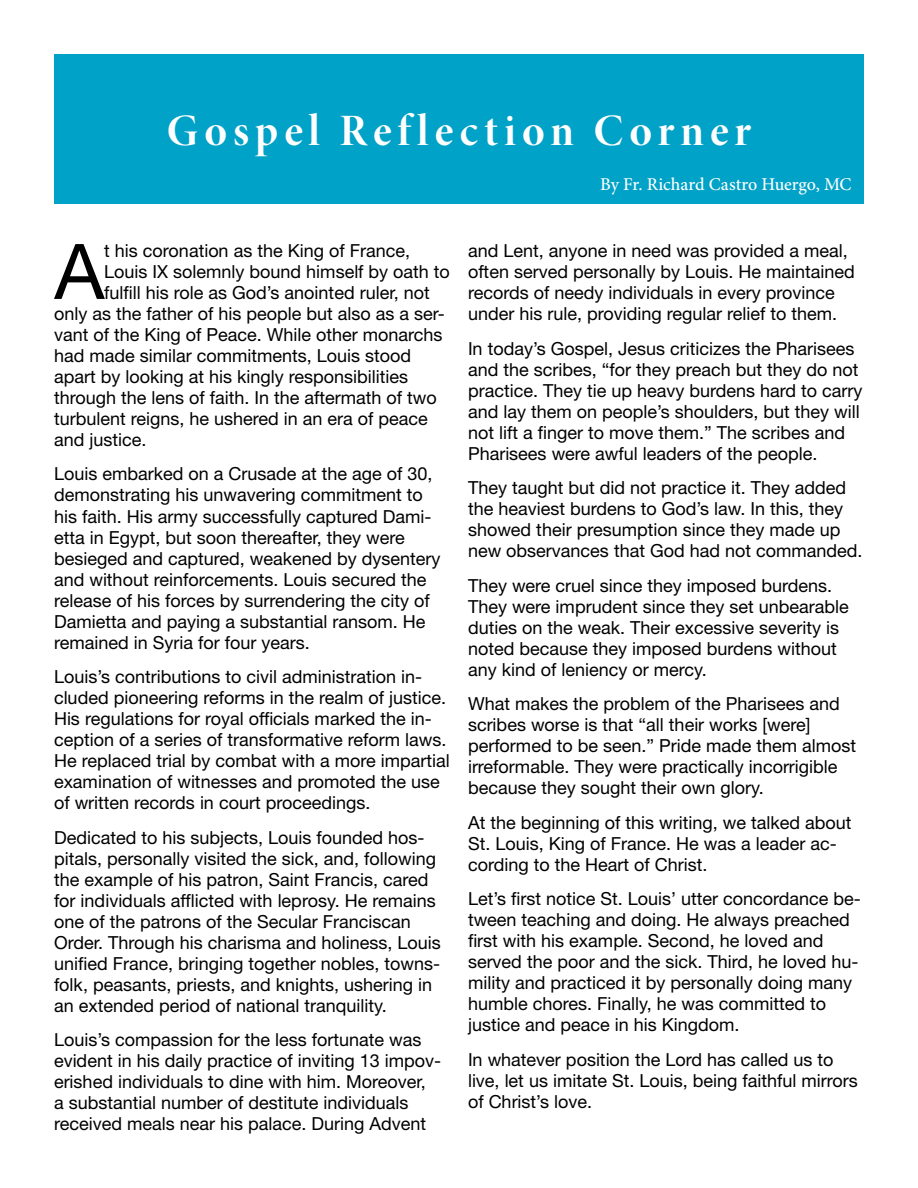
<style>
.page{position:relative;width:918px;height:1188px;background:#fff}
.page>*{position:absolute;margin:0;border:0;box-sizing:border-box;transform-origin:0 0}
.t1{font:76.8px "Helvetica Neue LT Std";color:#000}
.t2{font:45px "Minion Pro Bold Disp";letter-spacing:.13em;color:#fff}
.t3{font:18px/21px "Helvetica Neue LT Std";color:#000}
.t4{font:500 18px "Minion Pro";letter-spacing:-.005em;color:#fff}
</style>
<div class="page">
<div style="left:54px;top:54px;width:810px;height:149px;background:#00a2c7"></div>
<h2 class="t2" style="left:167px;top:104px;width:586px">Gospel Reflection Corner</h2>
<p class="t4" style="left:600px;top:173px;width:253px">By Fr. Richard Castro Huergo, MC</p>
<h1 class="t1" style="left:55px;top:226px;width:51px">A</h1>
<p class="t3" style="left:104px;top:240px;width:307px">t his coronation as the King of France,</p>
<p class="t3" style="left:104px;top:261px;width:347px">Louis IX solemnly bound himself by oath to</p>
<p class="t3" style="left:104px;top:282px;width:327px">fulfill his role as God’s anointed ruler, not</p>
<p class="t3" style="left:54px;top:303px;width:392px">only as the father of his people but also as a ser-</p>
<p class="t3" style="left:54px;top:324px;width:390px">vant of the King of Peace. While other monarchs</p>
<p class="t3" style="left:54px;top:345px;width:359px">had made similar commitments, Louis stood</p>
<p class="t3" style="left:54px;top:366px;width:356px">apart by looking at his kingly responsibilities</p>
<p class="t3" style="left:54px;top:387px;width:384px">through the lens of faith. In the aftermath of two</p>
<p class="t3" style="left:54px;top:408px;width:375px">turbulent reigns, he ushered in an era of peace</p>
<p class="t3" style="left:54px;top:429px;width:94px">and justice.</p>
<p class="t3" style="left:54px;top:463px;width:388px">Louis embarked on a Crusade at the age of 30, demonstrating his unwavering commitment to his faith. His army successfully captured Dami&shy;etta in Egypt, but soon thereafter, they were besieged and captured, weakened by dysentery and without reinforcements. Louis secured the release of his forces by surrendering the city of Damietta and paying a substantial ransom. He remained in Syria for four years.</p>
<p class="t3" style="left:54px;top:666px;width:397px">Louis’s contributions to civil administration in&shy;cluded pioneering reforms in the realm of justice.<br>His regulations for royal officials marked the in&shy;ception of a series of transformative reform laws.<br>He replaced trial by combat with a more impartial examination of witnesses and promoted the use of written records in court proceedings.</p>
<p class="t3" style="left:54px;top:826px;width:388px">Dedicated to his subjects, Louis founded hos&shy;pitals, personally visited the sick, and, following the example of his patron, Saint Francis, cared for individuals afflicted with leprosy. He remains one of the patrons of the Secular Franciscan Order. Through his charisma and holiness, Louis unified France, bringing together nobles, towns&shy;folk, peasants, priests, and knights, ushering in an extended period of national tranquility.</p>
<p class="t3" style="left:54px;top:1029px;width:389px">Louis’s compassion for the less fortunate was evident in his daily practice of inviting 13 impov&shy;erished individuals to dine with him. Moreover,<br>a substantial number of destitute individuals received meals near his palace. During Advent</p>
<p class="t3" style="left:468px;top:240px;width:388px">and Lent, anyone in need was provided a meal, often served personally by Louis. He maintained records of needy individuals in every province under his rule, providing regular relief to them.</p>
<p class="t3" style="left:468px;top:338px;width:396px">In today’s Gospel, Jesus criticizes the Pharisees and the scribes, “for they preach but they do not practice. They tie up heavy burdens hard to carry and lay them on people’s shoulders, but they will not lift a finger to move them.” The scribes and Pharisees were awful leaders of the people.</p>
<p class="t3" style="left:468px;top:477px;width:396px">They taught but did not practice it. They added the heaviest burdens to God’s law. In this, they showed their presumption since they made up new observances that God had not commanded.</p>
<p class="t3" style="left:468px;top:575px;width:382px">They were cruel since they imposed burdens.<br>They were imprudent since they set unbearable duties on the weak. Their excessive severity is noted because they imposed burdens without any kind of leniency or mercy.</p>
<p class="t3" style="left:468px;top:693px;width:390px">What makes the problem of the Pharisees and scribes worse is that “all their works [were] performed to be seen.” Pride made them almost irreformable. They were practically incorrigible because they sought their own glory.</p>
<p class="t3" style="left:468px;top:812px;width:385px">At the beginning of this writing, we talked about<br>St. Louis, King of France. He was a leader ac&shy;cording to the Heart of Christ.</p>
<p class="t3" style="left:468px;top:888px;width:394px">Let’s first notice St. Louis’ utter concordance be&shy;tween teaching and doing. He always preached first with his example. Second, he loved and served the poor and the sick. Third, he loved hu&shy;mility and practiced it by personally doing many humble chores. Finally, he was committed to justice and peace in his Kingdom.</p>
<p class="t3" style="left:468px;top:1049px;width:391px">In whatever position the Lord has called us to live, let us imitate St. Louis, being faithful mirrors of Christ’s love.</p>
</div>
